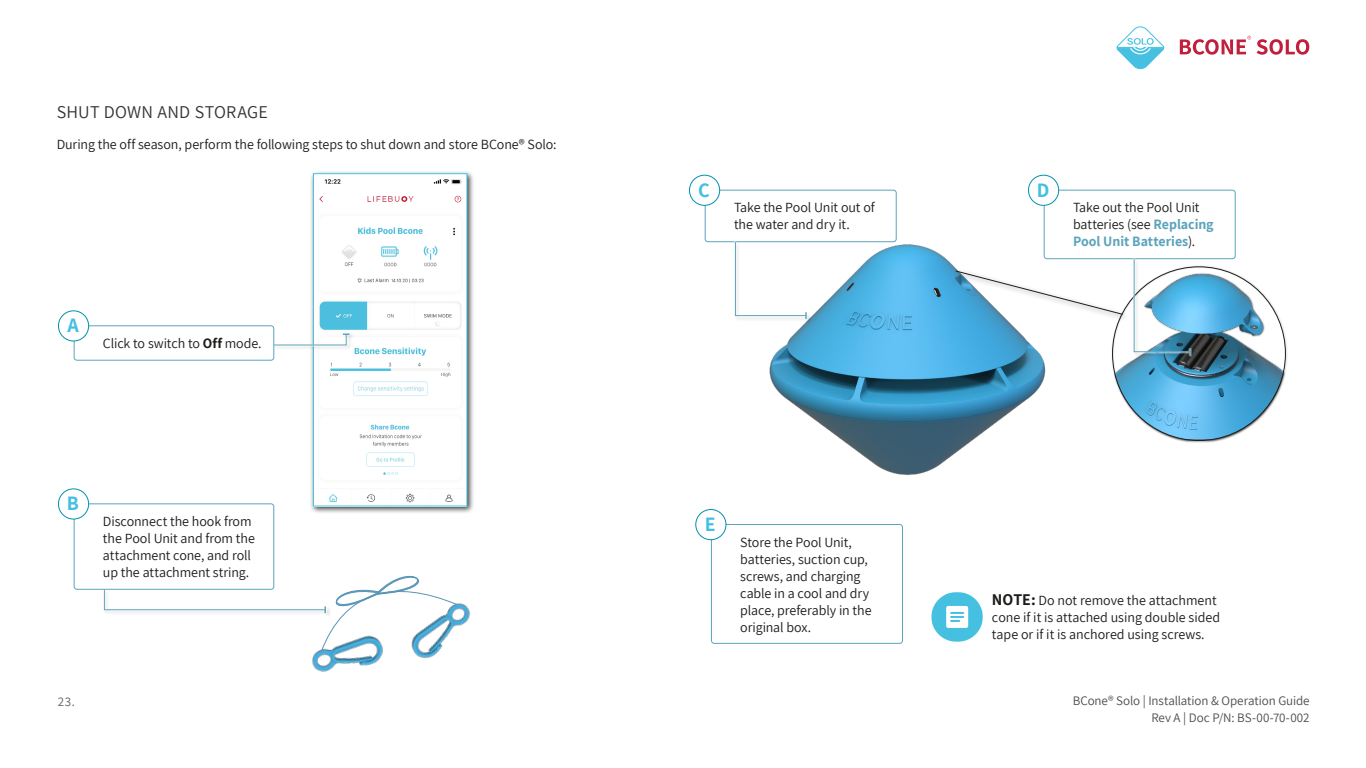
<style>
.page{position:relative;width:1366px;height:768px;background:#fff}
.page>*{position:absolute;margin:0;border:0;box-sizing:border-box;transform-origin:0 0}
.t1{font:700 20px "Assistant";color:#46c0e0}
.t2{font:18px "Assistant";letter-spacing:.01em;color:#343432}
.t3{font:14px/17px "Assistant";letter-spacing:-.005em;color:#1d1d1b}
.t4{font:13px/17px "Assistant";letter-spacing:-.005em;color:#4d4d4d;text-align:right}
.t5{font:13px "Assistant";color:#61615f}
.s1{font-weight:700}
.s2{font-weight:700;color:#5ca4bc}
.s3{font-weight:700;font-size:16px}
</style>
<div class="page">
<svg style="left:1180px;top:36px;width:71px;height:19px"></svg>
<svg style="left:1257px;top:39px;width:52px;height:16px"></svg>
<svg style="left:1116px;top:26px;width:49px;height:44px"></svg>
<img style="left:769px;top:240px;width:281px;height:235px">
<div style="left:1111px;top:266px;width:177px;height:177px;background:#000;opacity:.75"></div>
<img style="left:1113px;top:267px;width:172px;height:172px">
<div style="left:310px;top:170px;width:165px;height:344px;background:#000;opacity:.75"></div>
<img style="left:315px;top:175px;width:150px;height:329px">
<div style="left:313px;top:173px;width:154px;height:333px;border:1px solid #46c0e0"></div>
<div style="left:705px;top:190px;width:192px;height:52px;border:1px solid #5ca4bc;border-radius:3px"></div>
<div style="left:734px;top:241px;width:78px;height:83px;background:#000;opacity:.2"></div>
<div style="left:734px;top:241px;width:74px;height:79px;background:#f7f7f7"></div>
<svg style="left:734px;top:241px;width:73px;height:78px"></svg>
<div style="left:689px;top:175px;width:31px;height:30px;background:#fff;border-radius:50%"></div>
<div style="left:689px;top:175px;width:31px;height:31px;border:1px solid #0091af;border-radius:50%"></div>
<div style="left:1044px;top:190px;width:191px;height:69px;background:#fff;border-radius:3px"></div>
<div style="left:1044px;top:190px;width:192px;height:69px;border:1px solid #5ca4bc;border-radius:3px"></div>
<div style="left:1133px;top:258px;width:63px;height:102px;background:#000;opacity:.2"></div>
<svg style="left:1132px;top:258px;width:60px;height:98px"></svg>
<svg style="left:1133px;top:258px;width:58px;height:97px"></svg>
<div style="left:1028px;top:175px;width:31px;height:30px;background:#fff;border-radius:50%"></div>
<div style="left:1028px;top:175px;width:31px;height:31px;border:1px solid #0091af;border-radius:50%"></div>
<div style="left:953px;top:268px;width:176px;height:54px;background:#000;opacity:.75"></div>
<svg style="left:955px;top:270px;width:168px;height:45px"></svg>
<div style="left:711px;top:524px;width:192px;height:120px;border:1px solid #5ca4bc;border-radius:3px"></div>
<div style="left:696px;top:510px;width:30px;height:30px;background:#fff;border-radius:50%"></div>
<div style="left:695px;top:509px;width:31px;height:31px;border:1px solid #0091af;border-radius:50%"></div>
<svg style="left:931px;top:592px;width:52px;height:50px;fill:#46c0e0"></svg>
<svg style="left:946px;top:606px;width:22px;height:22px"></svg>
<img style="left:415px;top:603px;width:55px;height:56px">
<img style="left:312px;top:653px;width:71px;height:19px">
<svg style="left:103px;top:558px;width:354px;height:95px"></svg>
<div style="left:273px;top:332px;width:82px;height:18px;background:#f6f6f6"></div>
<svg style="left:274px;top:333px;width:76px;height:13px"></svg>
<div style="left:74px;top:325px;width:200px;height:36px;border:1px solid #5ca4bc;border-radius:3px"></div>
<div style="left:58px;top:311px;width:31px;height:30px;background:#fff;border-radius:50%"></div>
<div style="left:58px;top:310px;width:31px;height:32px;border:1px solid #0091af;border-radius:50%"></div>
<div style="left:74px;top:504px;width:200px;height:85px;background:#fff;border-radius:3px"></div>
<div style="left:74px;top:503px;width:200px;height:87px;border:1px solid #5ca4bc;border-radius:3px"></div>
<div style="left:58px;top:489px;width:31px;height:30px;background:#fff;border-radius:50%"></div>
<div style="left:58px;top:488px;width:31px;height:32px;border:1px solid #0091af;border-radius:50%"></div>
<p class="t2" style="left:57px;top:99px;width:213px">SHUT DOWN AND STORAGE</p>
<p class="t3" style="left:57px;top:135px;width:501px">During the off season, perform the following steps to shut down and store BCone® Solo:</p>
<h1 class="t1" style="left:67px;top:312px;width:13px">A</h1>
<p class="t3" style="left:103px;top:334px;width:160px">Click to switch to <span class="s1">Off</span> mode.</p>
<h1 class="t1" style="left:67px;top:490px;width:14px">B</h1>
<p class="t3" style="left:103px;top:512px;width:154px">Disconnect the hook from the Pool Unit and from the attachment cone, and roll up the attachment string.</p>
<h1 class="t1" style="left:698px;top:176px;width:13px">C</h1>
<p class="t3" style="left:734px;top:198px;width:142px">Take the Pool Unit out of the water and dry it.</p>
<h1 class="t1" style="left:705px;top:511px;width:10px">E</h1>
<p class="t3" style="left:740px;top:533px;width:133px">Store the Pool Unit, batteries, suction cup, screws, and charging cable in a cool and dry place, preferably in the original box.</p>
<h1 class="t1" style="left:1037px;top:176px;width:14px">D</h1>
<p class="t3" style="left:1073px;top:198px;width:142px">Take out the Pool Unit batteries (see <span class="s2">Replacing<br>Pool Unit Batteries</span>).</p>
<p class="t3" style="left:992px;top:591px;width:230px"><span class="s3">NOTE:</span> Do not remove the attachment cone if it is attached using double sided tape or if it is anchored using screws.</p>
<p class="t5" style="left:58px;top:692px;width:18px">23.</p>
<p class="t4" style="left:1073px;top:692px;width:238px">BCone® Solo | Installation &amp; Operation Guide<br>Rev A | Doc P/N: BS-00-70-002</p>
</div>
